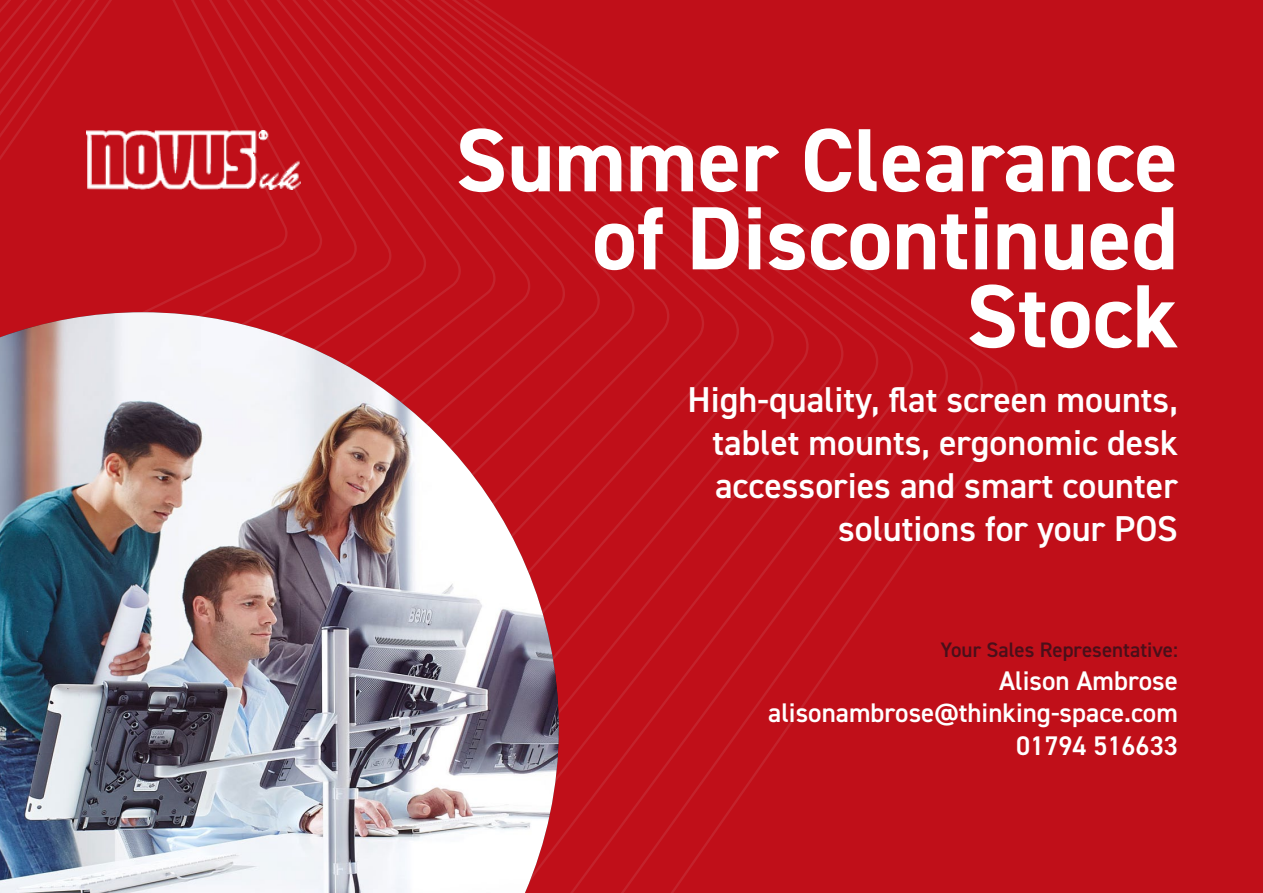
<style>
.page{position:relative;width:1263px;height:893px;background:#fff}
.page>*{position:absolute;margin:0;border:0;box-sizing:border-box;transform-origin:0 0}
.t1{font:700 90px/78px "DIN2014";color:#fff;text-align:right}
.t2{font:600 36px/43.2px "DIN2014";color:#fff;text-align:right}
.t3{font:600 27px/32.4px "DIN2014";color:#fff;text-align:right}
.t4{font:600 21px "DIN2014";color:#4a0f19}
</style>
<div class="page">
<div style="left:0;top:0;width:1262px;height:892px;background:#c00f19"></div>
<svg style="left:564px;top:110px;width:106px;height:723px"></svg>
<svg style="left:559px;top:85px;width:76px;height:715px"></svg>
<svg style="left:559px;top:61px;width:41px;height:705px"></svg>
<svg style="left:530px;top:37px;width:35px;height:696px"></svg>
<svg style="left:496px;top:13px;width:34px;height:299px"></svg>
<svg style="left:461px;top:0;width:35px;height:312px"></svg>
<svg style="left:426px;top:0;width:35px;height:306px"></svg>
<svg style="left:392px;top:0;width:34px;height:312px"></svg>
<svg style="left:357px;top:0;width:35px;height:312px"></svg>
<svg style="left:322px;top:0;width:35px;height:310px"></svg>
<svg style="left:288px;top:0;width:34px;height:312px"></svg>
<svg style="left:0;top:0;width:288px;height:312px"></svg>
<img style="left:86px;top:131px;width:215px;height:58px">
<img style="left:0;top:312px;width:559px;height:581px">
<h1 class="t1" style="left:455px;top:120px;width:724px">Summer Clearance of Discontinued<br>Stock</h1>
<p class="t2" style="left:688px;top:377px;width:492px">High-quality, flat screen mounts, tablet mounts, ergonomic desk accessories and smart counter solutions for your POS</p>
<p class="t4" style="left:941px;top:636px;width:239px">Your Sales Representative:</p>
<p class="t3" style="left:768px;top:664px;width:411px">Alison Ambrose alisonambrose@thinking-space.com<br>01794 516633</p>
</div>
